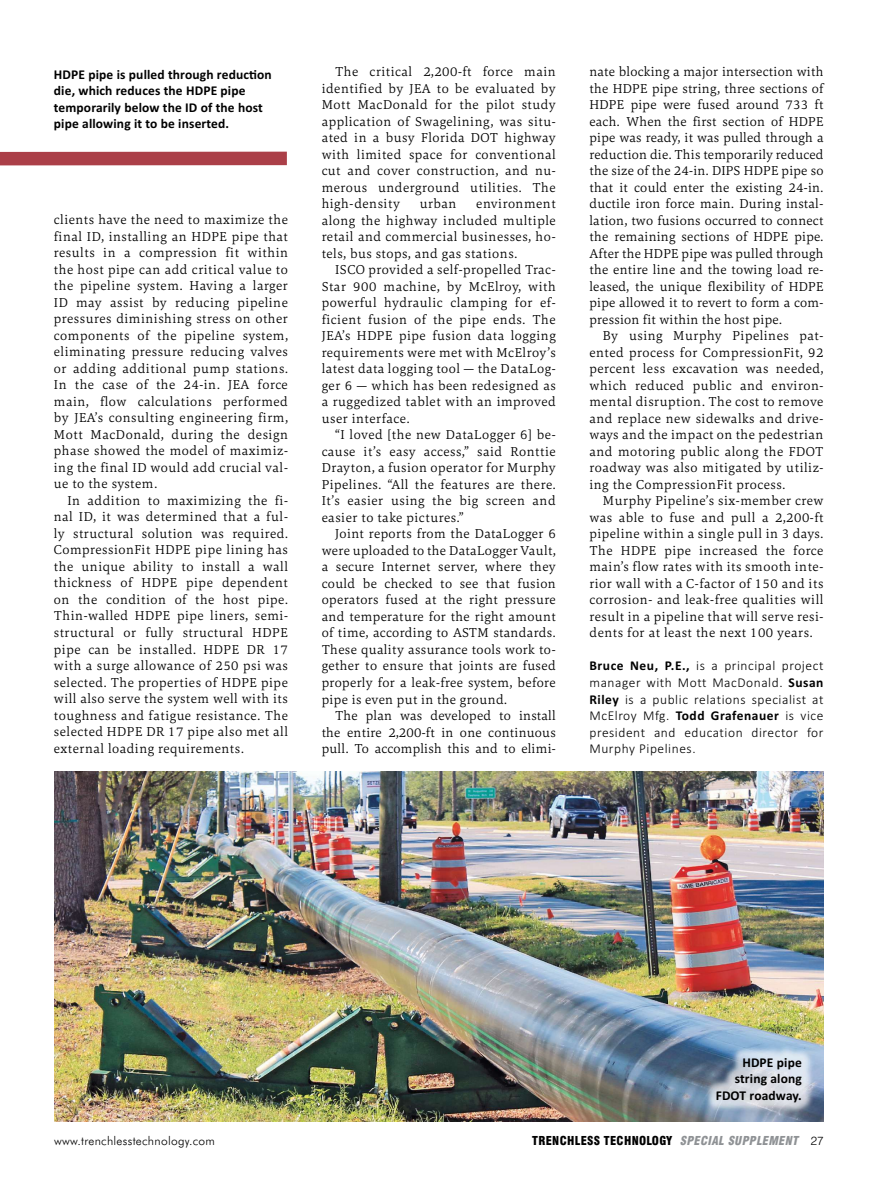
<style>
.page{position:relative;width:891px;height:1202px;background:#fff}
.page>*{position:absolute;margin:0;border:0;box-sizing:border-box;transform-origin:0 0}
.t1{font:300 13.5px/16.5px "Carrara";letter-spacing:.035em;color:#000;text-align:justify}
.t2{font:300 13.5px/16.5px "Calibri";letter-spacing:.04em;color:#000;text-align:justify}
.t3{font:700 13.5px/16.5px "Calibri";letter-spacing:.01em;color:#000}
.t4{font:900 condensed 12px "Swiss 721 BT";letter-spacing:.025em;color:#000}
.t5{font:300 12px "Futura BT";letter-spacing:.025em;color:#000}
.s1{font-weight:700}
.s2{font-style:italic;color:#8f9295}
.s3{font-weight:300;font-stretch:normal}
</style>
<div class="page">
<img style="left:54px;top:771px;width:770px;height:350px">
<div style="left:0;top:152px;width:287px;height:13px;background:#ab3f48"></div>
<p class="t3" style="left:54px;top:67px;width:219px">HDPE pipe is pulled through reduction die, which reduces the HDPE pipe temporarily below the ID of the host pipe allowing it to be inserted.</p>
<p class="t1" style="left:54px;top:213px;width:236px">clients have the need to maximize the</p>
<p class="t1" style="left:54px;top:230px;width:236px">final ID, installing an HDPE pipe that</p>
<p class="t1" style="left:54px;top:246px;width:236px">results in a compression fit within</p>
<p class="t1" style="left:54px;top:263px;width:236px">the host pipe can add critical value to</p>
<p class="t1" style="left:54px;top:279px;width:236px">the pipeline system. Having a larger</p>
<p class="t1" style="left:54px;top:296px;width:236px">ID may assist by reducing pipeline</p>
<p class="t1" style="left:54px;top:312px;width:236px">pressures diminishing stress on other</p>
<p class="t1" style="left:54px;top:329px;width:236px">components of the pipeline system,</p>
<p class="t1" style="left:54px;top:345px;width:236px">eliminating pressure reducing valves</p>
<p class="t1" style="left:54px;top:362px;width:236px">or adding additional pump stations.</p>
<p class="t1" style="left:54px;top:378px;width:235px">In the case of the 24-in. JEA force</p>
<p class="t1" style="left:54px;top:395px;width:236px">main, flow calculations performed</p>
<p class="t1" style="left:54px;top:411px;width:236px">by JEA’s consulting engineering firm,</p>
<p class="t1" style="left:54px;top:428px;width:236px">Mott MacDonald, during the design</p>
<p class="t1" style="left:54px;top:444px;width:236px">phase showed the model of maximiz-</p>
<p class="t1" style="left:54px;top:461px;width:236px">ing the final ID would add crucial val-</p>
<p class="t1" style="left:54px;top:477px;width:105px">ue to the system.</p>
<p class="t1" style="left:67px;top:494px;width:222px">In addition to maximizing the fi-</p>
<p class="t1" style="left:54px;top:510px;width:236px">nal ID, it was determined that a ful-</p>
<p class="t1" style="left:54px;top:527px;width:236px">ly structural solution was required.</p>
<p class="t1" style="left:54px;top:543px;width:236px">CompressionFit HDPE pipe lining has</p>
<p class="t1" style="left:54px;top:560px;width:236px">the unique ability to install a wall</p>
<p class="t1" style="left:54px;top:576px;width:236px">thickness of HDPE pipe dependent</p>
<p class="t1" style="left:54px;top:593px;width:236px">on the condition of the host pipe.</p>
<p class="t1" style="left:54px;top:609px;width:236px">Thin-walled HDPE pipe liners, semi-</p>
<p class="t1" style="left:54px;top:626px;width:236px">structural or fully structural HDPE</p>
<p class="t1" style="left:54px;top:642px;width:236px">pipe can be installed. HDPE DR 17</p>
<p class="t1" style="left:54px;top:659px;width:236px">with a surge allowance of 250 psi was</p>
<p class="t1" style="left:54px;top:675px;width:236px">selected. The properties of HDPE pipe</p>
<p class="t1" style="left:54px;top:692px;width:236px">will also serve the system well with its</p>
<p class="t1" style="left:54px;top:708px;width:236px">toughness and fatigue resistance. The</p>
<p class="t1" style="left:54px;top:725px;width:236px">selected HDPE DR 17 pipe also met all</p>
<p class="t1" style="left:54px;top:741px;width:191px">external loading requirements.</p>
<p class="t1" style="left:322px;top:65px;width:236px;text-indent:14px">The critical 2,200-ft force main identified by JEA to be evaluated by Mott MacDonald for the pilot study application of Swagelining, was situ&shy;ated in a busy Florida DOT highway with limited space for conventional cut and cover construction, and nu&shy;merous underground utilities. The high-density</p>
<p class="t1" style="left:420px;top:197px;width:38px">urban</p>
<p class="t1" style="left:476px;top:197px;width:81px">environment</p>
<p class="t1" style="left:322px;top:214px;width:236px">along the highway included multiple</p>
<p class="t1" style="left:322px;top:230px;width:236px">retail and commercial businesses, ho-</p>
<p class="t1" style="left:322px;top:247px;width:197px">tels, bus stops, and gas stations.</p>
<p class="t1" style="left:335px;top:263px;width:222px">ISCO provided a self-propelled Trac-</p>
<p class="t1" style="left:322px;top:280px;width:236px">Star 900 machine, by McElroy, with</p>
<p class="t1" style="left:322px;top:296px;width:236px">powerful hydraulic clamping for ef-</p>
<p class="t1" style="left:322px;top:313px;width:236px">ficient fusion of the pipe ends. The</p>
<p class="t1" style="left:322px;top:329px;width:236px">JEA’s HDPE pipe fusion data logging</p>
<p class="t1" style="left:322px;top:346px;width:236px">requirements were met with McElroy’s</p>
<p class="t1" style="left:322px;top:362px;width:236px">latest data logging tool — the DataLog-</p>
<p class="t1" style="left:322px;top:379px;width:236px">ger 6 — which has been redesigned as</p>
<p class="t1" style="left:322px;top:395px;width:236px">a ruggedized tablet with an improved</p>
<p class="t1" style="left:322px;top:412px;width:89px">user interface.</p>
<p class="t1" style="left:335px;top:428px;width:222px">“I loved [the new DataLogger 6] be-</p>
<p class="t1" style="left:322px;top:445px;width:236px">cause it’s easy access,” said Ronttie</p>
<p class="t1" style="left:322px;top:461px;width:236px">Drayton, a fusion operator for Murphy</p>
<p class="t1" style="left:322px;top:478px;width:236px">Pipelines. “All the features are there.</p>
<p class="t1" style="left:322px;top:494px;width:236px">It’s easier using the big screen and</p>
<p class="t1" style="left:322px;top:511px;width:144px">easier to take pictures.”</p>
<p class="t1" style="left:335px;top:527px;width:222px">Joint reports from the DataLogger 6</p>
<p class="t1" style="left:322px;top:544px;width:236px">were uploaded to the DataLogger Vault,</p>
<p class="t1" style="left:322px;top:560px;width:236px">a secure Internet server, where they</p>
<p class="t1" style="left:322px;top:577px;width:236px">could be checked to see that fusion</p>
<p class="t1" style="left:322px;top:593px;width:236px">operators fused at the right pressure</p>
<p class="t1" style="left:322px;top:610px;width:236px">and temperature for the right amount</p>
<p class="t1" style="left:322px;top:626px;width:236px">of time, according to ASTM standards.</p>
<p class="t1" style="left:322px;top:643px;width:236px">These quality assurance tools work to-</p>
<p class="t1" style="left:322px;top:659px;width:236px">gether to ensure that joints are fused</p>
<p class="t1" style="left:322px;top:676px;width:236px">properly for a leak-free system, before</p>
<p class="t1" style="left:322px;top:692px;width:187px">pipe is even put in the ground.</p>
<p class="t1" style="left:335px;top:709px;width:222px">The plan was developed to install</p>
<p class="t1" style="left:322px;top:725px;width:236px">the entire 2,200-ft in one continuous</p>
<p class="t1" style="left:322px;top:742px;width:236px">pull. To accomplish this and to elimi-</p>
<p class="t1" style="left:589px;top:65px;width:236px">nate blocking a major intersection with</p>
<p class="t1" style="left:589px;top:82px;width:236px">the HDPE pipe string, three sections of</p>
<p class="t1" style="left:589px;top:98px;width:236px">HDPE pipe were fused around 733 ft</p>
<p class="t1" style="left:589px;top:115px;width:236px">each. When the first section of HDPE</p>
<p class="t1" style="left:589px;top:131px;width:236px">pipe was ready, it was pulled through a</p>
<p class="t1" style="left:589px;top:148px;width:236px">reduction die. This temporarily reduced</p>
<p class="t1" style="left:589px;top:164px;width:236px">the size of the 24-in. DIPS HDPE pipe so</p>
<p class="t1" style="left:589px;top:181px;width:236px">that it could enter the existing 24-in.</p>
<p class="t1" style="left:589px;top:197px;width:236px">ductile iron force main. During instal-</p>
<p class="t1" style="left:589px;top:214px;width:236px">lation, two fusions occurred to connect</p>
<p class="t1" style="left:589px;top:230px;width:236px">the remaining sections of HDPE pipe.</p>
<p class="t1" style="left:589px;top:247px;width:236px">After the HDPE pipe was pulled through</p>
<p class="t1" style="left:589px;top:263px;width:236px">the entire line and the towing load re-</p>
<p class="t1" style="left:589px;top:280px;width:236px">leased, the unique flexibility of HDPE</p>
<p class="t1" style="left:589px;top:296px;width:236px">pipe allowed it to revert to form a com-</p>
<p class="t1" style="left:589px;top:313px;width:194px">pression fit within the host pipe.</p>
<p class="t1" style="left:603px;top:329px;width:222px">By using Murphy Pipelines pat-</p>
<p class="t1" style="left:589px;top:346px;width:236px">ented process for CompressionFit, 92</p>
<p class="t1" style="left:589px;top:362px;width:236px">percent less excavation was needed,</p>
<p class="t1" style="left:589px;top:379px;width:236px">which reduced public and environ-</p>
<p class="t1" style="left:589px;top:395px;width:236px">mental disruption. The cost to remove</p>
<p class="t1" style="left:589px;top:412px;width:236px">and replace new sidewalks and drive-</p>
<p class="t1" style="left:589px;top:428px;width:236px">ways and the impact on the pedestrian</p>
<p class="t1" style="left:589px;top:445px;width:236px">and motoring public along the FDOT</p>
<p class="t1" style="left:589px;top:461px;width:236px">roadway was also mitigated by utiliz-</p>
<p class="t1" style="left:589px;top:478px;width:198px">ing the CompressionFit process.</p>
<p class="t1" style="left:603px;top:494px;width:222px">Murphy Pipeline’s six-member crew</p>
<p class="t1" style="left:589px;top:511px;width:236px">was able to fuse and pull a 2,200-ft</p>
<p class="t1" style="left:589px;top:527px;width:235px">pipeline within a single pull in 3 days.</p>
<p class="t1" style="left:589px;top:544px;width:236px">The HDPE pipe increased the force</p>
<p class="t1" style="left:589px;top:560px;width:236px">main’s flow rates with its smooth inte-</p>
<p class="t1" style="left:589px;top:577px;width:236px">rior wall with a C-factor of 150 and its</p>
<p class="t1" style="left:589px;top:593px;width:236px">corrosion- and leak-free qualities will</p>
<p class="t1" style="left:589px;top:610px;width:236px">result in a pipeline that will serve resi-</p>
<p class="t1" style="left:589px;top:626px;width:225px">dents for at least the next 100 years.</p>
<p class="t2" style="left:589px;top:659px;width:236px"><span class="s1">Bruce Neu, P.E.,</span> is a principal project manager with Mott MacDonald. <span class="s1">Susan Riley</span> is a public relations specialist at McElroy Mfg. <span class="s1">Todd Grafenauer</span> is vice president and education director for Murphy Pipelines.</p>
<p class="t3" style="left:716px;top:1054px;width:88px;text-align:right">HDPE pipe string along<br>FDOT roadway.</p>
<p class="t5" style="left:54px;top:1135px;width:163px">www.trenchlesstechnology.com</p>
<p class="t4" style="left:532px;top:1135px;width:293px">TRENCHLESS TECHNOLOGY <span class="s2">SPECIAL SUPPLEMENT</span> <span class="s3">27</span></p>
</div>
